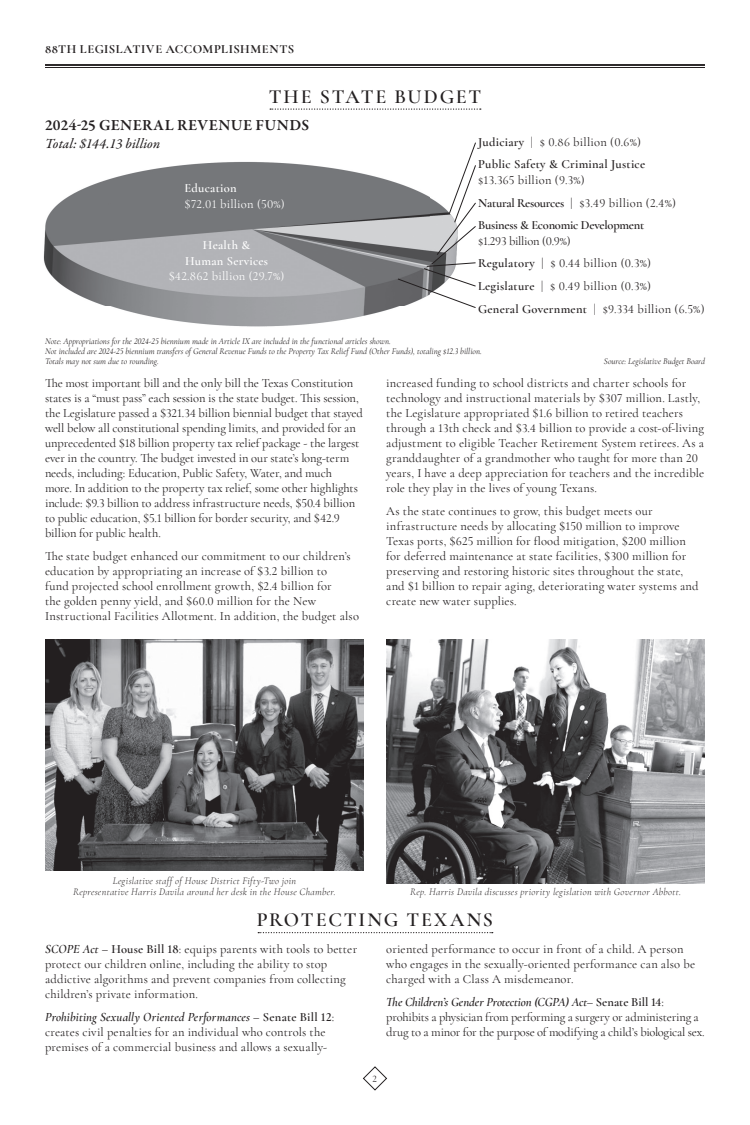
<style>
.page{position:relative;width:750px;height:1125px;background:#fff}
.page>*{position:absolute;margin:0;border:0;box-sizing:border-box;transform-origin:0 0}
.t1{font:600 20px "Cormorant Garamond";letter-spacing:.09em;color:#231f20}
.t2{font:600 15.62px "Garamond Premr Pro";letter-spacing:.02em;color:#231f20}
.t3{font:14px "Garamond Premr Pro Med It";letter-spacing:.005em;color:#231f20}
.t4{font:12.5px/15px "Cormorant Garamond";letter-spacing:.005em;color:#231f20}
.t5{font:12.5px/15px "Cormorant Garamond";letter-spacing:-.015em;color:#231f20}
.t6{font:600 12.5px/22.6px "Cormorant Garamond";letter-spacing:-.02em;color:#231f20}
.t7{font:600 12.5px/22.6px "Cormorant Garamond";letter-spacing:.02em;color:#231f20}
.t8{font:12.5px "Cormorant Garamond";letter-spacing:.02em;color:#fff}
.t9{font:700 12.5px "Cormorant Garamond";letter-spacing:.04em;color:#231f20}
.t10{font:600 12.5px/15.6px "Cormorant Garamond";letter-spacing:.02em;color:#fff;text-align:center}
.t11{font:italic 300 10px/11.2px "Cormorant Garamond";letter-spacing:.035em;color:#231f20;text-align:center}
.t12{font:10px "Cormorant Garamond";color:#231f20}
.t13{font:italic 8.75px/10px "Cormorant Garamond";color:#231f20}
.s1{font-weight:300}
.s2{font-weight:400}
.s3{font-weight:600}
.s4{font-weight:600;font-style:italic}
</style>
<div class="page">
<svg style="left:258px;top:932px;width:235px;height:1px"></svg>
<img style="left:386px;top:639px;width:318px;height:244px">
<img style="left:45px;top:639px;width:318px;height:232px">
<hr style="left:45px;top:64px;width:660px;height:2px;background:#231f20">
<hr style="left:45px;top:67px;width:660px;height:1px;background:#231f20">
<svg style="left:270px;top:108px;width:211px;height:2px"></svg>
<img style="left:43px;top:162px;width:354px;height:165px">
<svg style="left:397px;top:142px;width:79px;height:166px"></svg>
<svg style="left:363px;top:1066px;width:24px;height:25px"></svg>
<p class="t9" style="left:45px;top:41px;width:251px">88TH LEGISLATIVE ACCOMPLISHMENTS</p>
<h1 class="t1" style="left:269px;top:84px;width:214px">THE STATE BUDGET</h1>
<p class="t7" style="left:478px;top:130px;width:168px">Judiciary <span class="s1">|</span> <span class="s2">$ 0.86 billion (0.6%)<br></span>Public Safety &amp; Criminal Justice</p>
<p class="t6" style="left:478px;top:168px;width:199px"><span class="s2">$13.365 billion (9.3%)<br></span>Natural Resources <span class="s1">|</span> <span class="s2">$3.49 billion (2.4%)<br></span>Business &amp; Economic Development</p>
<p class="t4" style="left:478px;top:229px;width:228px;line-height:22.6px">$1.293 billion (0.9%)<br><span class="s3">Regulatory</span> <span class="s1">|</span> $ 0.44 billion (0.3%)<br><span class="s3">Legislature</span> <span class="s1">|</span> $ 0.49 billion (0.3%)<br><span class="s3">General Government</span> <span class="s1">|</span> $9.334 billion (6.5%)</p>
<p class="t2" style="left:45px;top:115px;width:266px">2024-25 GENERAL REVENUE FUNDS</p>
<p class="t3" style="left:45px;top:135px;width:117px">Total: $144.13 billion</p>
<p class="t10" style="left:184px;top:180px;width:54px">Education</p>
<p class="t8" style="left:184px;top:196px;width:102px">$72.01 billion (50%)</p>
<p class="t10" style="left:185px;top:237px;width:84px">Health &amp;<br>Human Services</p>
<p class="t8" style="left:169px;top:269px;width:117px">$42.862 billion (29.7%)</p>
<p class="t13" style="left:45px;top:337px;width:438px">Note: Appropriations for the 2024-25 biennium made in Article IX are included in the functional articles shown.<br>Not included are 2024-25 biennium transfers of General Revenue Funds to the Property Tax Relief Fund (Other Funds), totaling $12.3 billion.<br>Totals may not sum due to rounding.</p>
<p class="t13" style="left:604px;top:357px;width:102px">Source: Legislative Budget Board</p>
<p class="t4" style="left:45px;top:375px;width:319px">The most important bill and the only bill the Texas Constitution states is a “must pass” each session is the state budget. This session, the Legislature passed a $321.34 billion biennial budget that stayed well below all constitutional spending limits, and provided for an unprecedented $18 billion property tax relief package - the largest ever in the country. The budget invested in our state’s long-term needs, including: Education, Public Safety, Water, and much<br>more. In addition to the property tax relief, some other highlights include: $9.3 billion to address infrastructure needs, $50.4 billion to public education, $5.1 billion for border security, and $42.9 billion for public health.</p>
<p class="t4" style="left:45px;top:549px;width:315px">The state budget enhanced our commitment to our children’s education by appropriating an increase of $3.2 billion to<br>fund projected school enrollment growth, $2.4 billion for<br>the golden penny yield, and $60.0 million for the New Instructional Facilities Allotment. In addition, the budget also</p>
<p class="t4" style="left:386px;top:375px;width:319px">increased funding to school districts and charter schools for technology and instructional materials by $307 million. Lastly, the Legislature appropriated $1.6 billion to retired teachers through a 13th check and $3.4 billion to provide a cost-of-living adjustment to eligible Teacher Retirement System retirees. As a granddaughter of a grandmother who taught for more than 20 years, I have a deep appreciation for teachers and the incredible role they play in the lives of young Texans.</p>
<p class="t4" style="left:386px;top:504px;width:314px">As the state continues to grow, this budget meets our infrastructure needs by allocating $150 million to improve Texas ports, $625 million for flood mitigation, $200 million for deferred maintenance at state facilities, $300 million for preserving and restoring historic sites throughout the state, and $1 billion to repair aging, deteriorating water systems and create new water supplies.</p>
<p class="t11" style="left:73px;top:875px;width:264px">Legislative staff of House District Fifty-Two join<br>Representative Harris Davila around her desk in the House Chamber.</p>
<p class="t11" style="left:410px;top:886px;width:272px">Rep. Harris Davila discusses priority legislation with Governor Abbott.</p>
<h1 class="t1" style="left:257px;top:908px;width:238px">PROTECTING TEXANS</h1>
<p class="t4" style="left:45px;top:941px;width:314px"><span class="s4">SCOPE Act</span> <span class="s3">– House Bill 18</span>: equips parents with tools to better protect our children online, including the ability to stop addictive algorithms and prevent companies from collecting children’s private information.</p>
<p class="t4" style="left:45px;top:1009px;width:291px"><span class="s4">Prohibiting Sexually Oriented Performances</span> <span class="s3">– Senate Bill 12</span>: creates civil penalties for an individual who controls the premises of a commercial business and allows a sexually-</p>
<p class="t4" style="left:386px;top:941px;width:310px">oriented performance to occur in front of a child. A person who engages in the sexually-oriented performance can also be charged with a Class A misdemeanor.</p>
<p class="t5" style="left:386px;top:994px;width:320px"><span class="s4">The Children’s Gender Protection (CGPA) Act</span><span class="s3">– Senate Bill 14</span>: prohibits a physician from performing a surgery or administering a drug to a minor for the purpose of modifying a child’s biological sex.</p>
<p class="t12" style="left:372px;top:1072px;width:6px">2</p>
</div>
